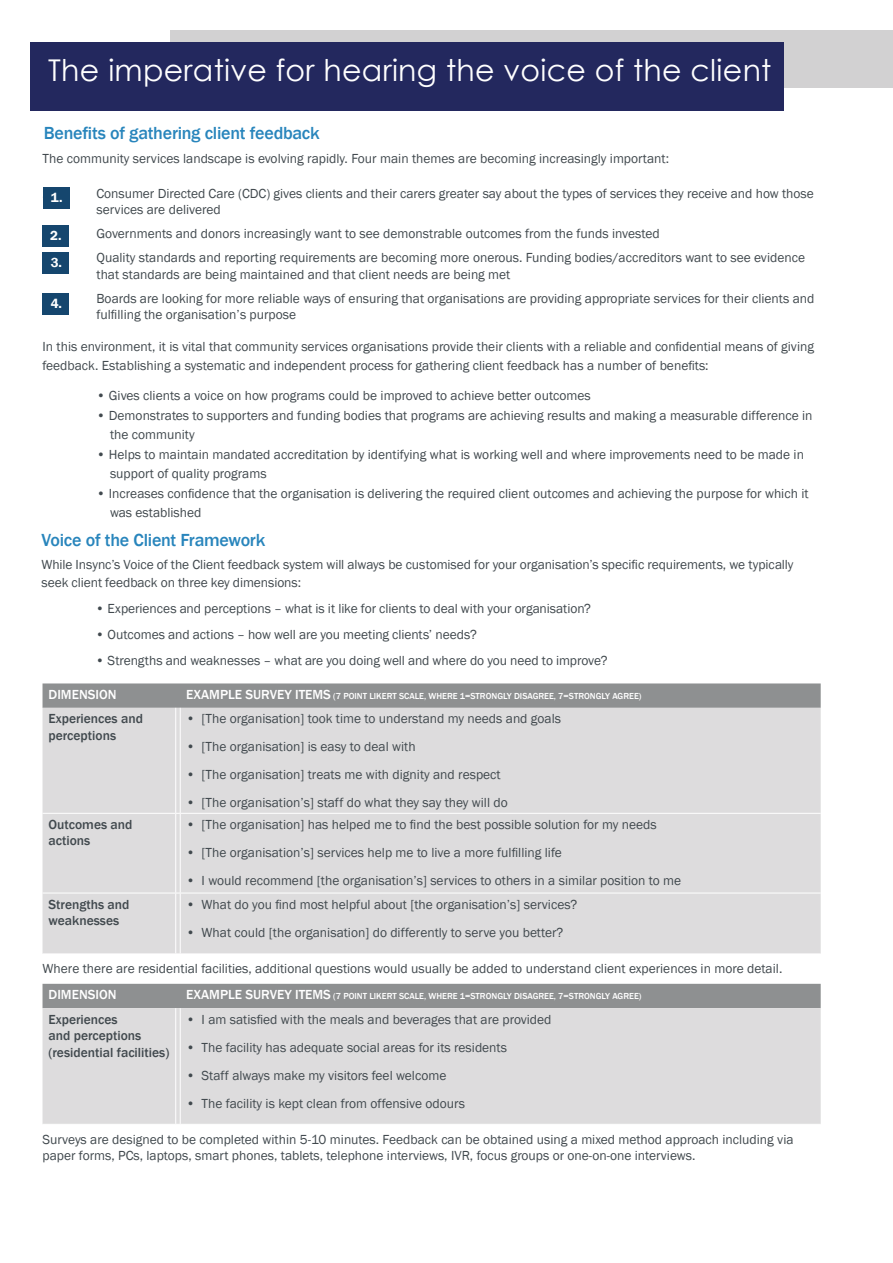
<style>
.page{position:relative;width:893px;height:1263px;background:#fff}
.page>*{position:absolute;margin:0;border:0;box-sizing:border-box;transform-origin:0 0}
.Pull_out{font:30px "Century Gothic";letter-spacing:.01em;color:#fff}
.Heading{font:500 18px "Franklin Gothic";letter-spacing:-.015em;color:#2885bc}
.Pull_out-2{font:13.5px/19.5px "Franklin Gothic";color:#41494e}
.Body_Copy{font:13.5px/16.5px "Franklin Gothic";color:#41494e}
.Heading-2{font:13.5px/18px "Franklin Gothic";letter-spacing:-.005em;color:#41494e}
.Body_Copy-2{font:500 13.5px/16.5px "Franklin Gothic";color:#41494e}
.Body_Copy-3{font:500 13.5px "Franklin Gothic";color:#fff}
.Pull_out-3{font:500 13.5px "Franklin Gothic";color:#41494e}
.Body_Copy-4{font:600 13.5px "Franklin Gothic";color:#fff}
.Body_Copy-5{font:500 9px "Franklin Gothic";color:#fff}
.s1{font-size:13.5px}
</style>
<div class="page">
<svg style="left:43px;top:683px;width:778px;height:25px;background:#919394"></svg>
<div style="left:43px;top:708px;width:778px;height:245px;background:#dddcdd"></div>
<hr style="left:175px;top:708px;width:1px;height:105px;background:#fff">
<hr style="left:180px;top:708px;width:1px;height:105px;background:#fff">
<hr style="left:43px;top:813px;width:133px;height:1px;background:#fff">
<hr style="left:175px;top:814px;width:1px;height:79px;background:#fff">
<hr style="left:180px;top:813px;width:641px;height:1px;background:#fff">
<hr style="left:180px;top:814px;width:1px;height:79px;background:#fff">
<hr style="left:43px;top:893px;width:133px;height:1px;background:#fff">
<hr style="left:175px;top:893px;width:1px;height:60px;background:#fff">
<hr style="left:180px;top:893px;width:641px;height:1px;background:#fff">
<hr style="left:180px;top:893px;width:1px;height:60px;background:#fff">
<div style="left:43px;top:984px;width:778px;height:24px;background:#8e9091"></div>
<div style="left:43px;top:1008px;width:778px;height:116px;background:#dddcdd"></div>
<hr style="left:175px;top:1008px;width:1px;height:116px;background:#fff">
<hr style="left:180px;top:1008px;width:1px;height:116px;background:#fff">
<div style="left:170px;top:30px;width:723px;height:57px;background:#d2d1d2"></div>
<div style="left:30px;top:43px;width:753px;height:68px;background:#23285e"></div>
<div style="left:44px;top:187px;width:26px;height:22px;background:#15466e"></div>
<div style="left:42px;top:225px;width:26px;height:22px;background:#15466e"></div>
<div style="left:42px;top:252px;width:26px;height:22px;background:#15466e"></div>
<div style="left:42px;top:293px;width:26px;height:22px;background:#15466e"></div>
<p class="Pull_out" style="left:48px;top:49px;width:725px">The imperative for hearing the voice of the client</p>
<p class="Heading" style="left:44px;top:122px;width:278px">Benefits of gathering client feedback</p>
<p class="Pull_out-2" style="left:43px;top:149px;width:628px">The community services landscape is evolving rapidly. Four main themes are becoming increasingly important:</p>
<p class="Pull_out-3" style="left:43px;top:185px;width:13px">1.</p>
<p class="Pull_out-2" style="left:97px;top:185px;width:719px;line-height:16.5px">Consumer Directed Care (CDC) gives clients and their carers greater say about the types of services they receive and how those services are delivered</p>
<p class="Pull_out-3" style="left:43px;top:226px;width:13px">2.</p>
<p class="Pull_out-2" style="left:97px;top:224px;width:565px">Governments and donors increasingly want to see demonstrable outcomes from the funds invested</p>
<p class="Pull_out-3" style="left:43px;top:250px;width:13px">3.</p>
<p class="Pull_out-2" style="left:97px;top:250px;width:710px;line-height:16.5px">Quality standards and reporting requirements are becoming more onerous. Funding bodies/accreditors want to see evidence that standards are being maintained and that client needs are being met</p>
<p class="Pull_out-3" style="left:43px;top:290px;width:13px">4.</p>
<p class="Pull_out-2" style="left:97px;top:290px;width:719px;line-height:16.5px">Boards are looking for more reliable ways of ensuring that organisations are providing appropriate services for their clients and fulfilling the organisation’s purpose</p>
<p class="Pull_out-2" style="left:43px;top:337px;width:773px">In this environment, it is vital that community services organisations provide their clients with a reliable and confidential means of giving feedback. Establishing a systematic and independent process for gathering client feedback has a number of benefits:</p>
<p class="Pull_out-2" style="left:97px;top:386px;width:496px">• Gives clients a voice on how programs could be improved to achieve better outcomes</p>
<p class="Pull_out-2" style="left:110px;top:406px;width:704px;text-indent:-14px">• Demonstrates to supporters and funding bodies that programs are achieving results and making a measurable difference in the community</p>
<p class="Pull_out-2" style="left:110px;top:445px;width:695px;text-indent:-14px">• Helps to maintain mandated accreditation by identifying what is working well and where improvements need to be made in support of quality programs</p>
<p class="Pull_out-2" style="left:110px;top:484px;width:700px;text-indent:-14px">• Increases confidence that the organisation is delivering the required client outcomes and achieving the purpose for which it was established</p>
<p class="Body_Copy-4" style="left:51px;top:189px;width:13px">1.</p>
<p class="Body_Copy-4" style="left:50px;top:227px;width:13px">2.</p>
<p class="Body_Copy-4" style="left:51px;top:254px;width:13px">3.</p>
<p class="Body_Copy-4" style="left:51px;top:295px;width:13px">4.</p>
<p class="Heading" style="left:41px;top:529px;width:225px">Voice of the Client Framework</p>
<p class="Heading-2" style="left:41px;top:556px;width:754px">While Insync’s Voice of the Client feedback system will always be customised for your organisation’s specific requirements, we typically seek client feedback on three key dimensions:</p>
<p class="Heading-2" style="left:95px;top:600px;width:497px">• Experiences and perceptions – what is it like for clients to deal with your organisation?</p>
<p class="Heading-2" style="left:95px;top:626px;width:383px">• Outcomes and actions – how well are you meeting clients’ needs?</p>
<p class="Heading-2" style="left:95px;top:652px;width:514px">• Strengths and weaknesses – what are you doing well and where do you need to improve?</p>
<p class="Body_Copy-3" style="left:49px;top:686px;width:70px">DIMENSION</p>
<p class="Body_Copy-5" style="left:186px;top:690px;width:457px"><span class="s1">EXAMPLE SURVEY ITEMS</span> (7 POINT LIKERT SCALE, WHERE 1=STRONGLY DISAGREE, 7=STRONGLY AGREE)</p>
<p class="Body_Copy-2" style="left:49px;top:711px;width:96px">Experiences and perceptions</p>
<p class="Body_Copy" style="left:186px;top:711px;width:376px">• [The organisation] took time to understand my needs and goals</p>
<p class="Body_Copy" style="left:186px;top:739px;width:231px">• [The organisation] is easy to deal with</p>
<p class="Body_Copy" style="left:186px;top:767px;width:316px">• [The organisation] treats me with dignity and respect</p>
<p class="Body_Copy" style="left:186px;top:795px;width:323px">• [The organisation’s] staff do what they say they will do</p>
<p class="Body_Copy-2" style="left:49px;top:816px;width:85px">Outcomes and actions</p>
<p class="Body_Copy" style="left:186px;top:816px;width:472px">• [The organisation] has helped me to find the best possible solution for my needs</p>
<p class="Body_Copy" style="left:186px;top:844px;width:377px">• [The organisation’s] services help me to live a more fulfilling life</p>
<p class="Body_Copy" style="left:186px;top:872px;width:496px">• I would recommend [the organisation’s] services to others in a similar position to me</p>
<p class="Body_Copy-2" style="left:49px;top:896px;width:82px">Strengths and weaknesses</p>
<p class="Body_Copy" style="left:186px;top:896px;width:393px">• What do you find most helpful about [the organisation’s] services?</p>
<p class="Body_Copy" style="left:186px;top:924px;width:379px">• What could [the organisation] do differently to serve you better?</p>
<p class="Body_Copy" style="left:43px;top:961px;width:741px">Where there are residential facilities, additional questions would usually be added to understand client experiences in more detail.</p>
<p class="Body_Copy-3" style="left:49px;top:986px;width:70px">DIMENSION</p>
<p class="Body_Copy-5" style="left:186px;top:991px;width:457px"><span class="s1">EXAMPLE SURVEY ITEMS</span> (7 POINT LIKERT SCALE, WHERE 1=STRONGLY DISAGREE, 7=STRONGLY AGREE)</p>
<p class="Body_Copy-2" style="left:49px;top:1011px;width:122px">Experiences<br>and perceptions (residential facilities)</p>
<p class="Body_Copy" style="left:186px;top:1011px;width:367px">• I am satisfied with the meals and beverages that are provided</p>
<p class="Body_Copy" style="left:186px;top:1039px;width:322px">• The facility has adequate social areas for its residents</p>
<p class="Body_Copy" style="left:186px;top:1067px;width:262px">• Staff always make my visitors feel welcome</p>
<p class="Body_Copy" style="left:186px;top:1095px;width:280px">• The facility is kept clean from offensive odours</p>
<p class="Body_Copy" style="left:43px;top:1131px;width:753px">Surveys are designed to be completed within 5-10 minutes. Feedback can be obtained using a mixed method approach including via paper forms, PCs, laptops, smart phones, tablets, telephone interviews, IVR, focus groups or one-on-one interviews.</p>
</div>
